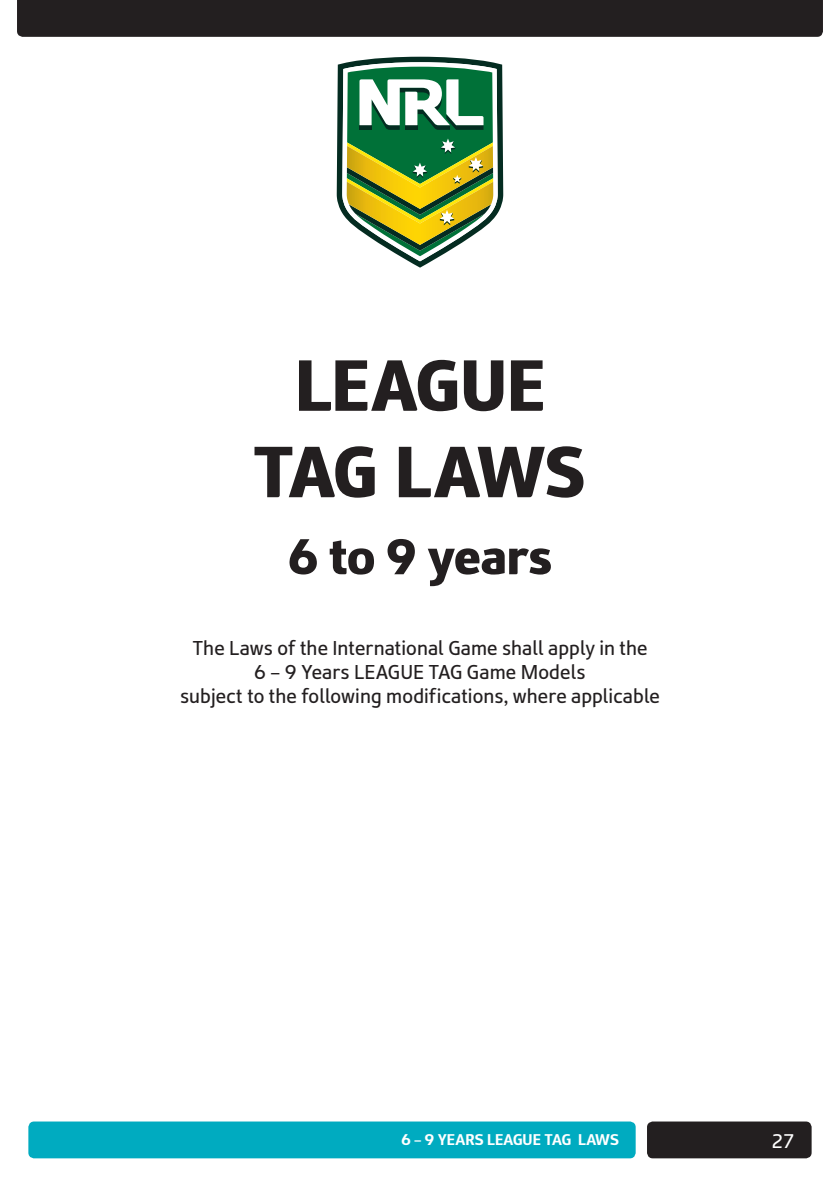
<style>
.page{position:relative;width:840px;height:1191px;background:#fff}
.page>*{position:absolute;margin:0;border:0;box-sizing:border-box;transform-origin:0 0}
.t1{font:900 72px/86.4px "RL Font";letter-spacing:-.015em;color:#231f20;text-align:center}
.t2{font:900 50px "RL Font";letter-spacing:-.01em;color:#231f20}
.t3{font:20px/24px "RL Font";letter-spacing:.005em;color:#231f20;text-align:center}
.t4{font:19.8px "RL Font";color:#fff}
.t5{font:700 15.4px "RL Font";color:#fff}
</style>
<div class="page">
<div style="left:646px;top:1121px;width:165px;height:37px;background:#231f20;border-radius:6px"></div>
<div style="left:28px;top:1121px;width:607px;height:37px;background:#00abc0;border-radius:6px"></div>
<div style="left:17px;top:0;width:805px;height:37px;background:#231f20"></div>
<svg style="left:336px;top:57px;width:167px;height:211px"></svg>
<h1 class="t1" style="left:254px;top:343px;width:333px">LEAGUE<br>TAG LAWS</h1>
<h2 class="t2" style="left:288px;top:528px;width:265px">6 to 9 years</h2>
<p class="t3" style="left:180px;top:636px;width:481px">The Laws of the International Game shall apply in the<br>6 – 9 Years LEAGUE TAG Game Models<br>subject to the following modifications, where applicable</p>
<p class="t5" style="left:401px;top:1131px;width:219px">6 – 9 YEARS LEAGUE TAG LAWS</p>
<p class="t4" style="left:771px;top:1130px;width:25px">27</p>
</div>
